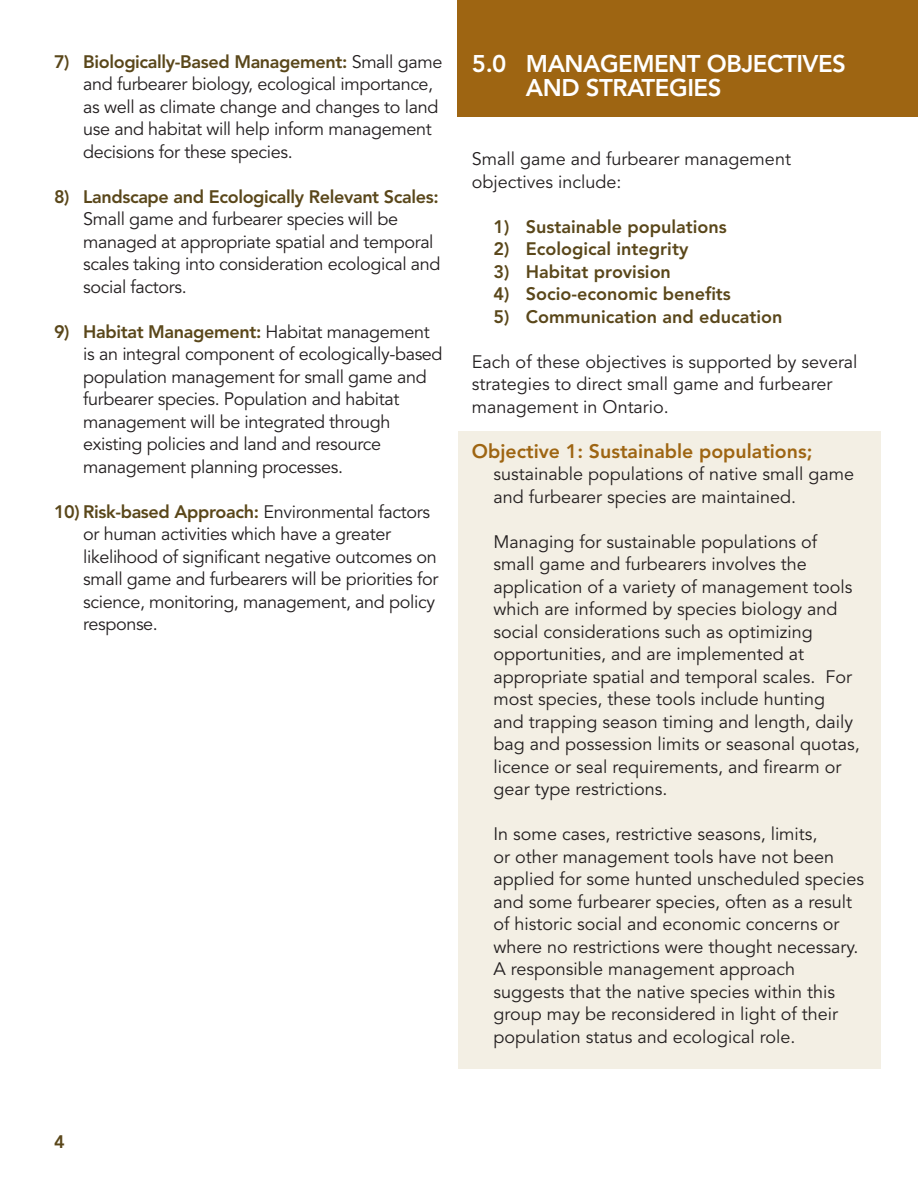
<style>
.page{position:relative;width:918px;height:1188px;background:#fff}
.page>*{position:absolute;margin:0;border:0;box-sizing:border-box;transform-origin:0 0}
.t1{font:800 24px/24px "Avenir LT Std";letter-spacing:-.02em;color:#fff}
.t2{font:800 19.5px "Avenir LT Std";color:#9e6512}
.t3{font:18px/22.5px "Avenir LT Std";color:#231f20}
.t4{font:18px/22.5px "Avenir LT Std";letter-spacing:-.02em;color:#231f20}
.t5{font:800 18px "Avenir LT Std";color:#5a471a}
.s1{font-weight:800;color:#5a471a}
</style>
<div class="page">
<div style="left:459px;top:431px;width:422px;height:638px;background:#f3efe4"></div>
<div style="left:458px;top:0;width:460px;height:117px;background:#9e6512"></div>
<p class="t4" style="left:83px;top:51px;width:361px;text-indent:-29px"><span class="s1">7) Biologically-Based Management:</span> Small game and furbearer biology, ecological importance, as well as climate change and changes to land use and habitat will help inform management decisions for these species.</p>
<p class="t4" style="left:83px;top:186px;width:359px;text-indent:-29px"><span class="s1">8) Landscape and Ecologically Relevant Scales:<br></span>Small game and furbearer species will be managed at appropriate spatial and temporal scales taking into consideration ecological and social factors.</p>
<p class="t4" style="left:83px;top:321px;width:361px;text-indent:-29px"><span class="s1">9) Habitat Management:</span> Habitat management is an integral component of ecologically-based population management for small game and furbearer species. Population and habitat management will be integrated through existing policies and land and resource management planning processes.</p>
<p class="t4" style="left:83px;top:501px;width:357px;text-indent:-29px"><span class="s1">10) Risk-based Approach:</span> Environmental factors or human activities which have a greater likelihood of significant negative outcomes on small game and furbearers will be priorities for science, monitoring, management, and policy response.</p>
<h2 class="t1" style="left:526px;top:52px;width:322px;text-indent:-54px">5.0 MANAGEMENT OBJECTIVES<br>AND STRATEGIES</h2>
<p class="t3" style="left:472px;top:148px;width:321px">Small game and furbearer management objectives include:</p>
<p class="t5" style="left:494px;top:216px;width:235px">1) Sustainable populations</p>
<p class="t5" style="left:494px;top:238px;width:196px">2) Ecological integrity</p>
<p class="t5" style="left:494px;top:261px;width:179px">3) Habitat provision</p>
<p class="t5" style="left:494px;top:283px;width:239px">4) Socio-economic benefits</p>
<p class="t5" style="left:494px;top:306px;width:291px">5) Communication and education</p>
<p class="t3" style="left:472px;top:351px;width:387px">Each of these objectives is supported by several strategies to direct small game and furbearer management in Ontario.</p>
<h3 class="t2" style="left:472px;top:439px;width:342px">Objective 1: Sustainable populations;</h3>
<p class="t3" style="left:494px;top:463px;width:362px">sustainable populations of native small game and furbearer species are maintained.</p>
<p class="t3" style="left:494px;top:531px;width:368px">Managing for sustainable populations of small game and furbearers involves the application of a variety of management tools which are informed by species biology and social considerations such as optimizing opportunities, and are implemented at appropriate spatial and temporal scales. For most species, these tools include hunting and trapping season timing and length, daily bag and possession limits or seasonal quotas, licence or seal requirements, and firearm or gear type restrictions.</p>
<p class="t3" style="left:494px;top:823px;width:372px">In some cases, restrictive seasons, limits,<br>or other management tools have not been applied for some hunted unscheduled species and some furbearer species, often as a result of historic social and economic concerns or where no restrictions were thought necessary.<br>A responsible management approach suggests that the native species within this group may be reconsidered in light of their population status and ecological role.</p>
<p class="t5" style="left:54px;top:1131px;width:12px">4</p>
</div>
